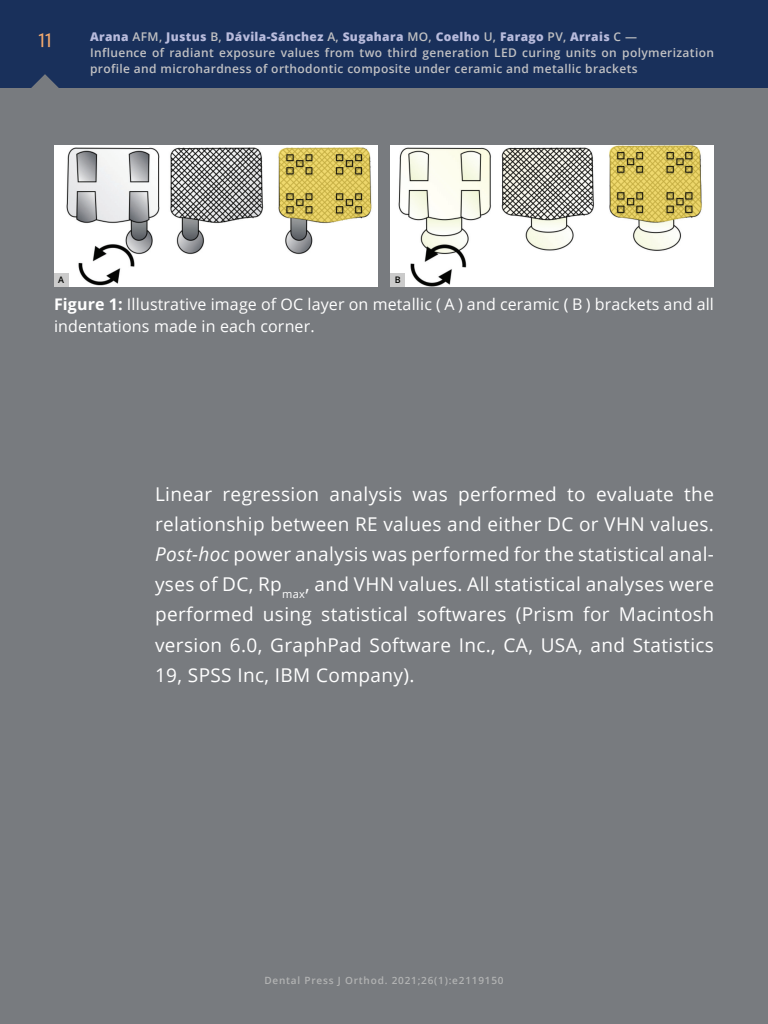
<style>
.page{position:relative;width:768px;height:1024px;background:#fff}
.page>*{position:absolute;margin:0;border:0;box-sizing:border-box;transform-origin:0 0}
.t1{font:19px/30.1px "Open Sans";letter-spacing:.02em;color:#fff;text-align:justify}
.t2{font:500 18px "Semplicita Pro";color:#f9ac6e}
.t3{font:16px/22px "Open Sans";letter-spacing:.01em;color:#fff}
.t4{font:600 12px/16px "Open Sans";letter-spacing:.03em;color:#c1c1c3}
.t5{font:600 10px "Open Sans";letter-spacing:.08em;color:#b2b3b3}
.t6{font:600 9px "Open Sans";color:#040503}
.s1{font-weight:800;color:#b9bcdd}
.s2{font-weight:700}
.s3{font-style:italic}
</style>
<div class="page">
<div style="left:0;top:75px;width:768px;height:949px;background:#787b7f"></div>
<div style="left:0;top:0;width:768px;height:88px;background:#19305b"></div>
<svg style="left:31px;top:74px;width:28px;height:14px"></svg>
<img style="left:54px;top:145px;width:323px;height:142px">
<div style="left:391px;top:145px;width:323px;height:142px;background:#fff"></div>
<img style="left:398px;top:145px;width:304px;height:141px">
<div style="left:54px;top:273px;width:15px;height:14px;background:#cbcbcb"></div>
<div style="left:391px;top:273px;width:14px;height:14px;background:#cbcbcb"></div>
<p class="t2" style="left:38px;top:27px;width:15px">11</p>
<p class="t4" style="left:90px;top:29px;width:626px"><span class="s1">Arana</span> AFM, <span class="s1">Justus</span> B, <span class="s1">Dávila-Sánchez</span> A, <span class="s1">Sugahara</span> MO, <span class="s1">Coelho</span> U, <span class="s1">Farago</span> PV, <span class="s1">Arrais</span> C —<br>Influence of radiant exposure values from two third generation LED curing units on polymerization profile and microhardness of orthodontic composite under ceramic and metallic brackets</p>
<p class="t6" style="left:58px;top:274px;width:7px">A</p>
<p class="t6" style="left:395px;top:274px;width:7px">B</p>
<p class="t3" style="left:54px;top:293px;width:661px"><span class="s2">Figure 1:</span> Illustrative image of OC layer on metallic ( A ) and ceramic ( B ) brackets and all indentations made in each corner.</p>
<p class="t1" style="left:155px;top:479px;width:561px">Linear regression analysis was performed to evaluate the relationship between RE values and either DC or VHN values.<br><span class="s3">Post-hoc</span> power analysis was performed for the statistical anal&shy;yses of DC, Rp<sub>max</sub>, and VHN values. All statistical analyses were performed using statistical softwares (Prism for Macintosh version 6.0, GraphPad Software Inc., CA, USA, and Statistics 19, SPSS Inc, IBM Company).</p>
<p class="t5" style="left:264px;top:974px;width:241px">Dental Press J Orthod. 2021;26(1):e2119150</p>
</div>
